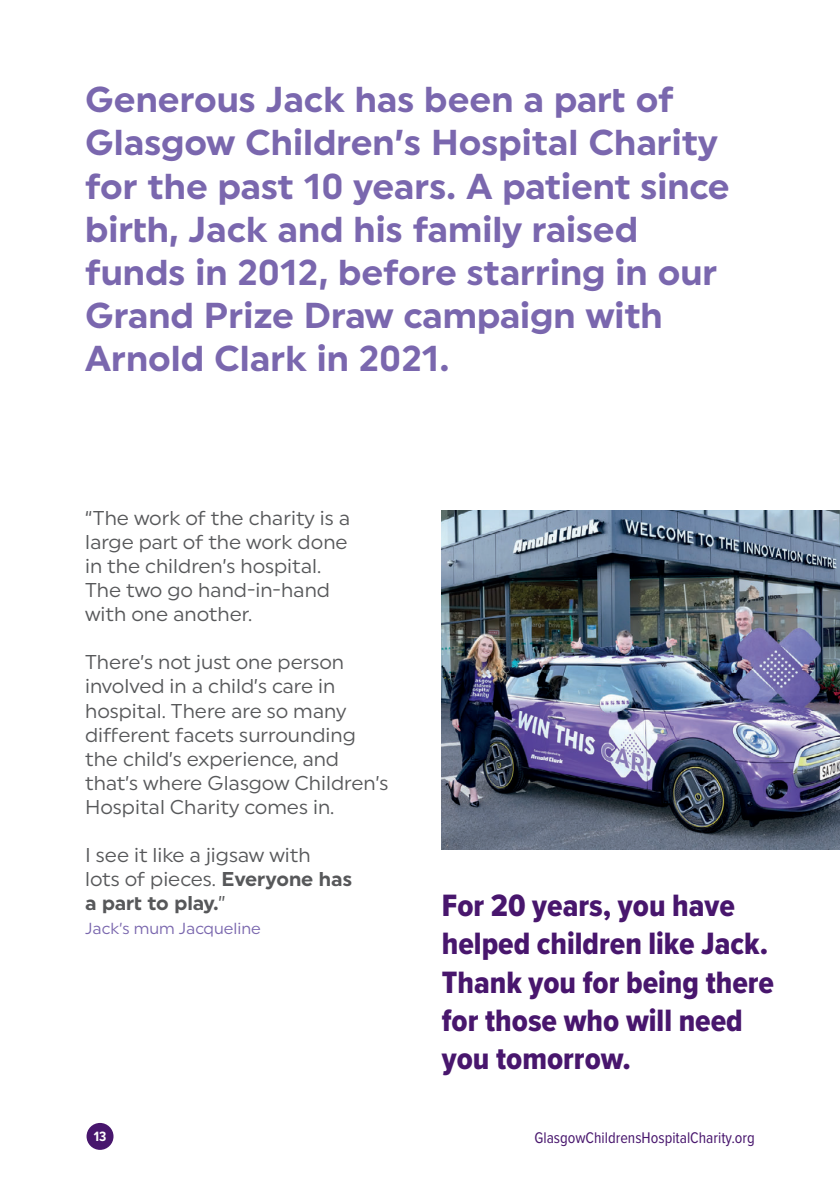
<style>
.page{position:relative;width:840px;height:1191px;background:#fff}
.page>*{position:absolute;margin:0;border:0;box-sizing:border-box;transform-origin:0 0}
.t1{font:700 36px/43.2px "Uniform";color:#7a67ae}
.t2{font:32px/38.4px "Proxima Nova Cond Extrabld";color:#48166d}
.t3{font:20px/24px "Uniform";color:#57585a}
.t4{font:700 20px "Uniform";letter-spacing:-.005em;color:#57585a}
.t5{font:16px "Proxima Nova Cond";color:#48166d}
.t6{font:16px "Uniform";color:#7a67ae}
.t7{font:700 14px "Proxima Nova Cond";color:#fff}
.s1{font-weight:700}
.s2{font-weight:400}
</style>
<div class="page">
<div style="left:86px;top:1123px;width:27px;height:26px;background:#48166d;border-radius:50%"></div>
<img style="left:441px;top:510px;width:398px;height:339px">
<p class="t1" style="left:85px;top:77px;width:645px">Generous Jack has been a part of Glasgow Children’s Hospital Charity for the past 10 years. A patient since birth, Jack and his family raised</p>
<p class="t1" style="left:85px;top:250px;width:633px">funds in 2012, before starring in our<br>Grand Prize Draw campaign with</p>
<p class="t1" style="left:85px;top:336px;width:366px">Arnold Clark in 2021.</p>
<p class="t3" style="left:85px;top:506px;width:266px">“The work of the charity is a large part of the work done</p>
<p class="t3" style="left:85px;top:554px;width:237px">in the children’s hospital.</p>
<p class="t3" style="left:85px;top:578px;width:246px">The two go hand-in-hand</p>
<p class="t3" style="left:85px;top:602px;width:168px">with one another.</p>
<p class="t3" style="left:85px;top:650px;width:304px">There’s not just one person involved in a child’s care in hospital. There are so many different facets surrounding the child’s experience, and that’s where Glasgow Children’s<br>Hospital Charity comes in.</p>
<p class="t3" style="left:85px;top:842px;width:227px">I see it like a jigsaw with</p>
<p class="t3" style="left:85px;top:866px;width:268px">lots of pieces. <span class="s1">Everyone has</span></p>
<p class="t4" style="left:85px;top:890px;width:142px">a part to play.<span class="s2">”</span></p>
<p class="t6" style="left:85px;top:918px;width:177px">Jack’s mum Jacqueline</p>
<p class="t2" style="left:441px;top:885px;width:333px">For 20 years, you have helped children like Jack.<br>Thank you for being there for those who will need you tomorrow.</p>
<p class="t7" style="left:94px;top:1125px;width:14px">13</p>
<p class="t5" style="left:534px;top:1125px;width:222px">GlasgowChildrensHospitalCharity.org</p>
</div>
